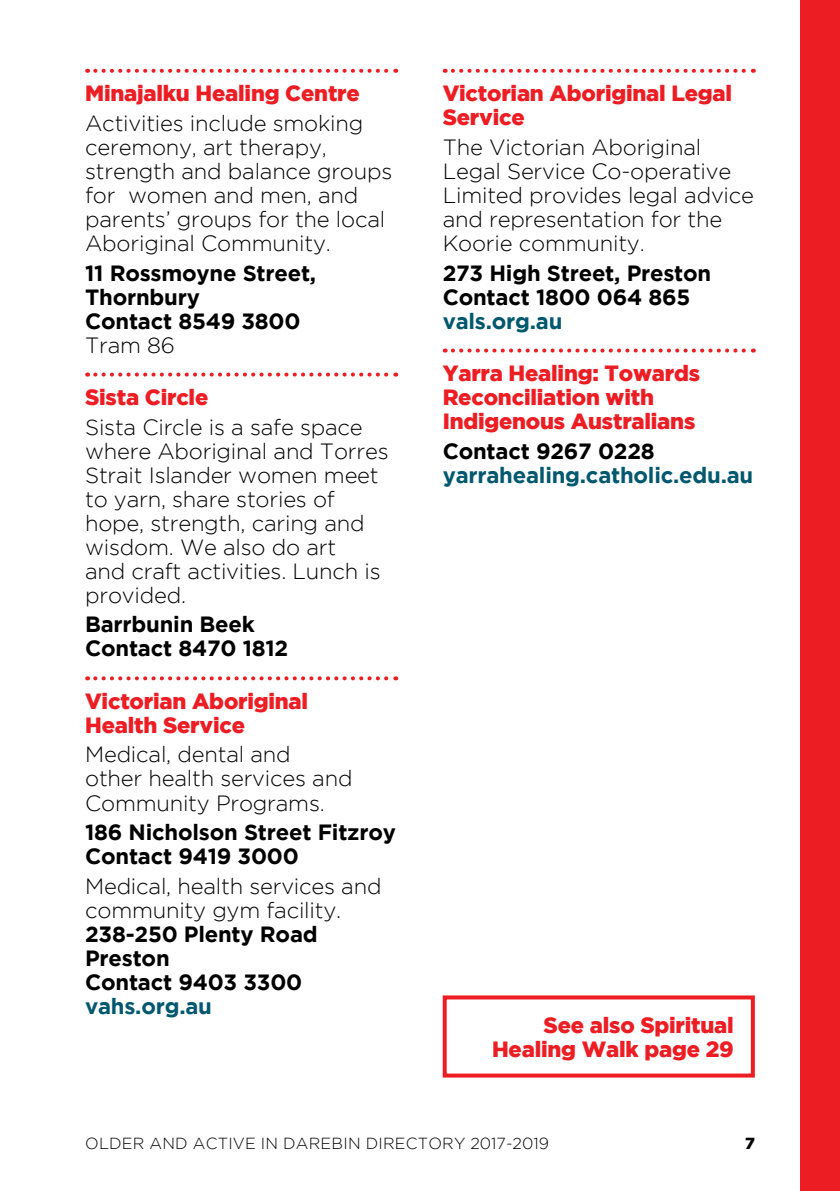
<style>
.page{position:relative;width:840px;height:1191px;background:#fff}
.page>*{position:absolute;margin:0;border:0;box-sizing:border-box;transform-origin:0 0}
.t1{font:300 22px/24px "Gotham";letter-spacing:-.01em;color:#000}
.t2{font:700 22px/24px "Gotham";letter-spacing:-.01em;color:#000}
.t3{font:900 22px/24px "Gotham";letter-spacing:-.01em;color:#ed1d24}
.t4{font:700 22px "Gotham";letter-spacing:-.01em;color:#00586f}
.t5{font:300 16px "Gotham";letter-spacing:.015em;color:#000}
.t6{font:900 16px "Gotham";color:#000}
</style>
<div class="page">
<div style="left:799px;top:0;width:40px;height:1191px;background:#ed1d24"></div>
<svg style="left:95px;top:69px;width:301px;height:4px"></svg>
<svg style="left:95px;top:372px;width:301px;height:4px"></svg>
<svg style="left:95px;top:676px;width:301px;height:4px"></svg>
<svg style="left:452px;top:69px;width:301px;height:4px"></svg>
<svg style="left:452px;top:348px;width:301px;height:4px"></svg>
<div style="left:442px;top:995px;width:312px;height:82px;border:4px solid #ed1d24"></div>
<p class="t3" style="left:85px;top:81px;width:276px">Minajalku Healing Centre</p>
<p class="t1" style="left:85px;top:111px;width:308px">Activities include smoking ceremony, art therapy, strength and balance groups for women and men, and parents’ groups for the local<br>Aboriginal Community.</p>
<p class="t2" style="left:85px;top:260px;width:232px">11 Rossmoyne Street,<br>Thornbury<br>Contact 8549 3800</p>
<p class="t1" style="left:85px;top:332px;width:91px">Tram 86</p>
<p class="t3" style="left:85px;top:384px;width:125px">Sista Circle</p>
<p class="t1" style="left:85px;top:414px;width:305px">Sista Circle is a safe space where Aboriginal and Torres<br>Strait Islander women meet to yarn, share stories of hope, strength, caring and wisdom. We also do art<br>and craft activities. Lunch is provided.</p>
<p class="t2" style="left:85px;top:612px;width:204px">Barrbunin Beek<br>Contact 8470 1812</p>
<p class="t3" style="left:85px;top:688px;width:224px">Victorian Aboriginal<br>Health Service</p>
<p class="t1" style="left:85px;top:742px;width:269px">Medical, dental and other health services and<br>Community Programs.</p>
<p class="t2" style="left:85px;top:820px;width:312px">186 Nicholson Street Fitzroy<br>Contact 9419 3000</p>
<p class="t1" style="left:85px;top:874px;width:298px">Medical, health services and community gym facility.</p>
<p class="t2" style="left:85px;top:921px;width:234px">238-250 Plenty Road<br>Preston<br>Contact 9403 3300</p>
<p class="t4" style="left:85px;top:993px;width:128px">vahs.org.au</p>
<p class="t3" style="left:442px;top:81px;width:291px">Victorian Aboriginal Legal<br>Service</p>
<p class="t1" style="left:442px;top:135px;width:313px">The Victorian Aboriginal<br>Legal Service Co-operative<br>Limited provides legal advice and representation for the<br>Koorie community.</p>
<p class="t2" style="left:442px;top:260px;width:270px">273 High Street, Preston<br>Contact 1800 064 865</p>
<p class="t4" style="left:442px;top:308px;width:121px">vals.org.au</p>
<p class="t3" style="left:442px;top:360px;width:259px">Yarra Healing: Towards<br>Reconciliation with<br>Indigenous Australians</p>
<p class="t2" style="left:442px;top:438px;width:213px">Contact 9267 0228</p>
<p class="t4" style="left:442px;top:462px;width:312px">yarrahealing.catholic.edu.au</p>
<p class="t3" style="left:492px;top:1012px;width:243px;text-align:right">See also Spiritual<br>Healing Walk page 29</p>
<p class="t5" style="left:85px;top:1135px;width:465px">OLDER AND ACTIVE IN DAREBIN DIRECTORY 2017-2019</p>
<p class="t6" style="left:744px;top:1134px;width:11px">7</p>
</div>
